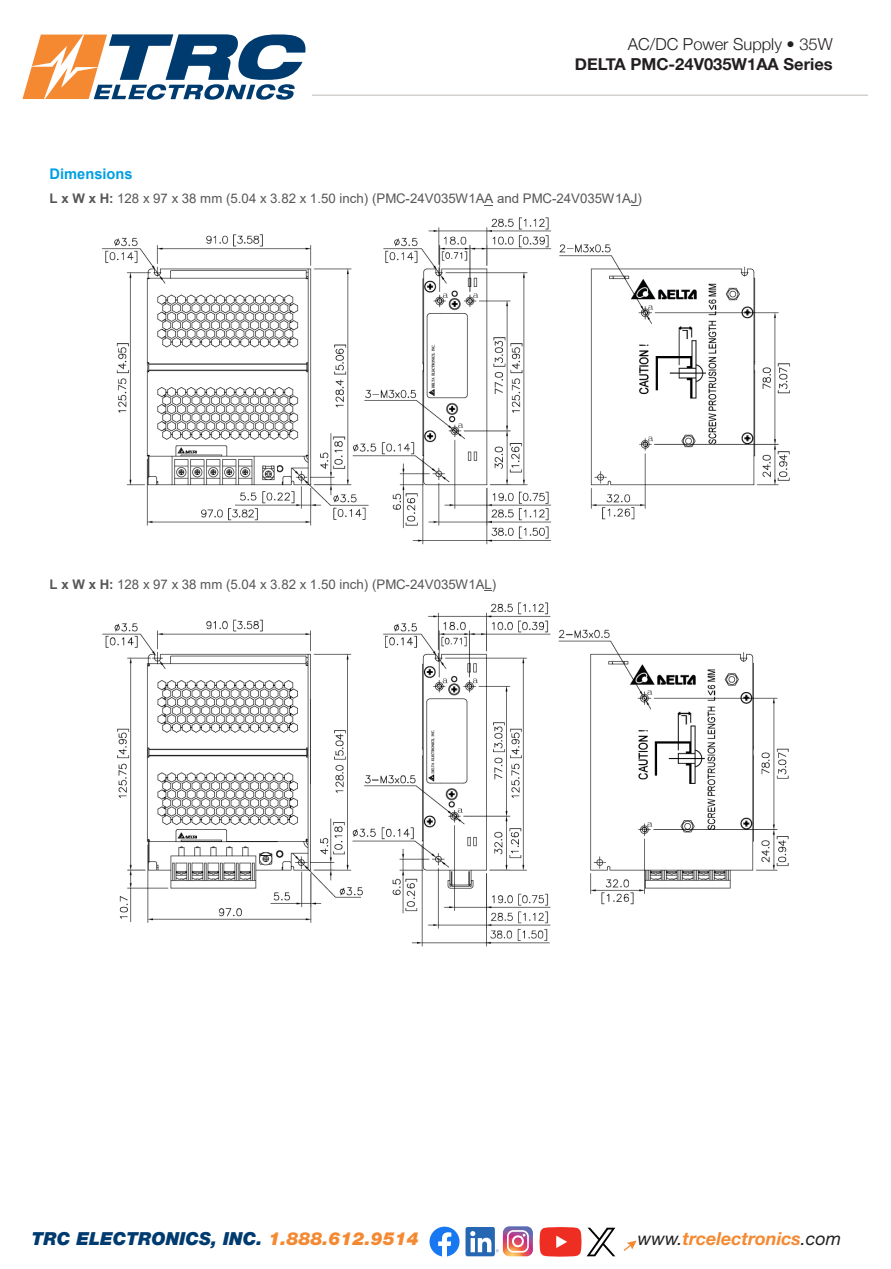
<style>
.page{position:relative;width:891px;height:1269px;background:#fff}
.page>*{position:absolute;margin:0;border:0;box-sizing:border-box;transform-origin:0 0}
.t1{font:italic 900 18px "Helvetica Neue LT Std";color:#003b70}
.t2{font:italic 700 18px "Helvetica Neue LT Std";color:#f58932}
.t3{font:700 16.5px "Helvetica Neue";color:#231f20}
.t4{font:300 16.5px "Helvetica Neue";color:#231f20}
.t5{font:700 14.7px "Arial";color:#009fe3}
.t6{font:13.2px "Arial";letter-spacing:.005em;color:#575756}
.s1{font-weight:700}
.s2{color:#f58932}
.s3{font-weight:400;color:#231f20}
</style>
<div class="page">
<hr style="left:312px;top:94px;width:556px;height:2px;background:#d3d0ce">
<svg style="left:624px;top:1240px;width:13px;height:11px"></svg>
<svg style="left:22px;top:34px;width:284px;height:66px"></svg>
<svg style="left:430px;top:1227px;width:30px;height:30px"></svg>
<div style="left:466px;top:1227px;width:29px;height:29px;background:#2567b3;border-radius:2px"></div>
<svg style="left:470px;top:1226px;width:63px;height:30px"></svg>
<svg style="left:540px;top:1227px;width:75px;height:30px"></svg>
<img style="left:102px;top:217px;width:688px;height:328px">
<img style="left:102px;top:602px;width:687px;height:345px">
<p class="t4" style="left:628px;top:31px;width:206px">AC/DC Power Supply • 35W</p>
<p class="t3" style="left:575px;top:51px;width:259px">DELTA PMC-24V035W1AA Series</p>
<p class="t5" style="left:50px;top:164px;width:85px">Dimensions</p>
<p class="t6" style="left:50px;top:189px;width:594px"><span class="s1">L x W x H:</span> 128 x 97 x 38 mm (5.04 x 3.82 x 1.50 inch) (PMC-24V035W1AA and PMC-24V035W1AJ)</p>
<p class="t6" style="left:50px;top:575px;width:448px"><span class="s1">L x W x H:</span> 128 x 97 x 38 mm (5.04 x 3.82 x 1.50 inch) (PMC-24V035W1AL)</p>
<p class="t1" style="left:32px;top:1227px;width:388px">TRC ELECTRONICS, INC. <span class="s2">1.888.612.9514</span></p>
<p class="t2" style="left:638px;top:1227px;width:205px"><span class="s3">www.</span>trcelectronics<span class="s3">.com</span></p>
</div>
